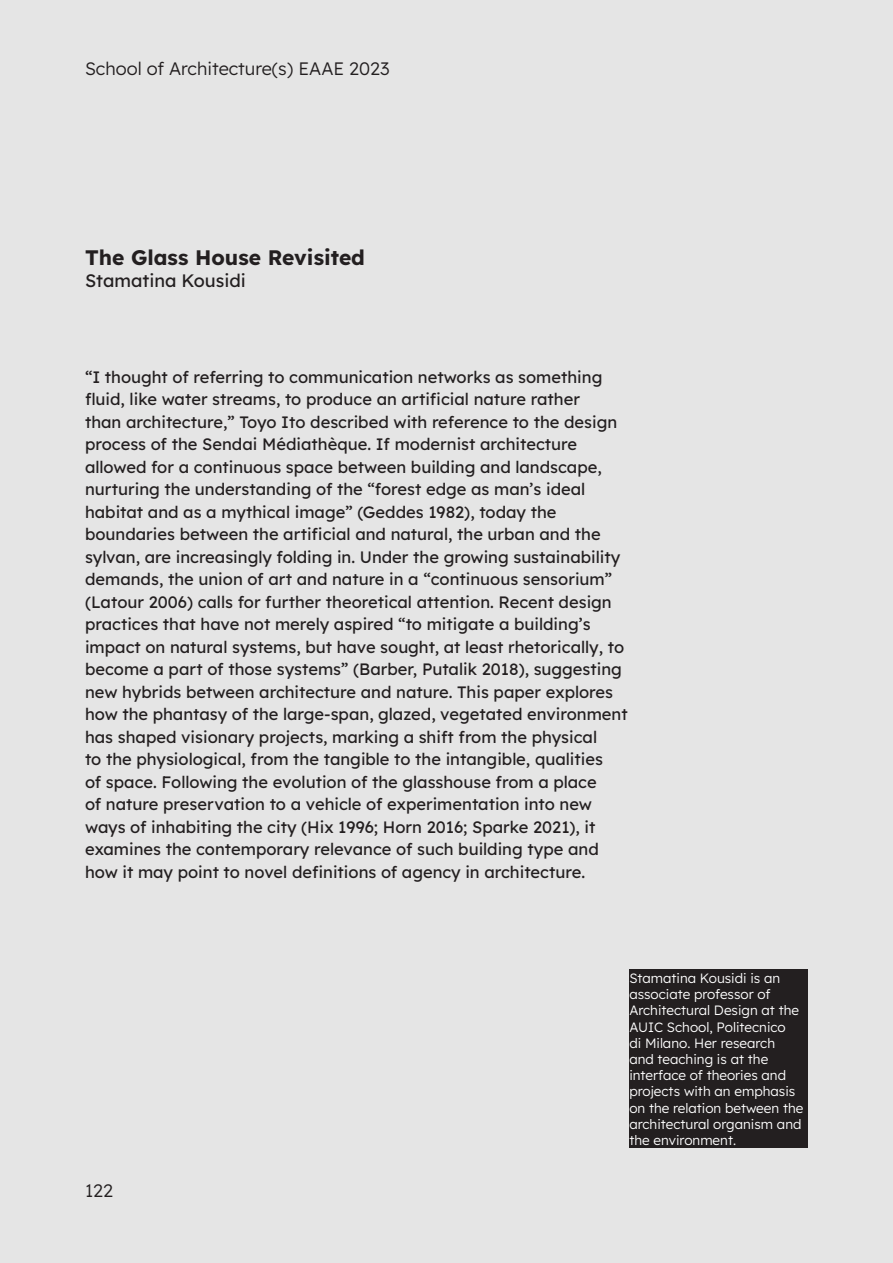
<style>
.page{position:relative;width:893px;height:1263px;background:#e5e5e5}
.page>*{position:absolute;margin:0;border:0;box-sizing:border-box;transform-origin:0 0}
.t1{font:700 21px "Lexend";color:#231f20}
.t2{font:300 18px "Lexend";color:#231f20}
.t3{font:18px "Lexend";color:#231f20}
.Stile_di_paragrafo_1{font:16.5px/22.5px "Lexend";color:#231f20}
.t4{font:300 13.5px/16.2px "Lexend";color:#fff}
</style>
<div class="page">
<div style="left:629px;top:969px;width:179px;height:179px;background:#231f20"></div>
<p class="t2" style="left:85px;top:56px;width:306px">School of Architecture(s) EAAE 2023</p>
<p class="t1" style="left:85px;top:242px;width:281px">The Glass House Revisited</p>
<p class="t3" style="left:85px;top:267px;width:162px">Stamatina Kousidi</p>
<p class="Stile_di_paragrafo_1" style="left:85px;top:364px;width:544px">“I thought of referring to communication networks as something fluid, like water streams, to produce an artificial nature rather<br>than architecture,” Toyo Ito described with reference to the design process of the Sendai Médiathèque. If modernist architecture allowed for a continuous space between building and landscape, nurturing the understanding of the “forest edge as man’s ideal habitat and as a mythical image” (Geddes 1982), today the boundaries between the artificial and natural, the urban and the sylvan, are increasingly folding in. Under the growing sustainability demands, the union of art and nature in a “continuous sensorium” (Latour 2006) calls for further theoretical attention. Recent design practices that have not merely aspired “to mitigate a building’s impact on natural systems, but have sought, at least rhetorically, to become a part of those systems” (Barber, Putalik 2018), suggesting new hybrids between architecture and nature. This paper explores how the phantasy of the large-span, glazed, vegetated environment has shaped visionary projects, marking a shift from the physical<br>to the physiological, from the tangible to the intangible, qualities<br>of space. Following the evolution of the glasshouse from a place<br>of nature preservation to a vehicle of experimentation into new ways of inhabiting the city (Hix 1996; Horn 2016; Sparke 2021), it examines the contemporary relevance of such building type and how it may point to novel definitions of agency in architecture.</p>
<p class="t2" style="left:85px;top:1178px;width:29px">122</p>
<p class="t4" style="left:629px;top:969px;width:176px">Stamatina Kousidi is an associate professor of<br>Architectural Design at the<br>AUIC School, Politecnico<br>di Milano. Her research<br>and teaching is at the interface of theories and projects with an emphasis on the relation between the architectural organism and the environment.</p>
</div>
